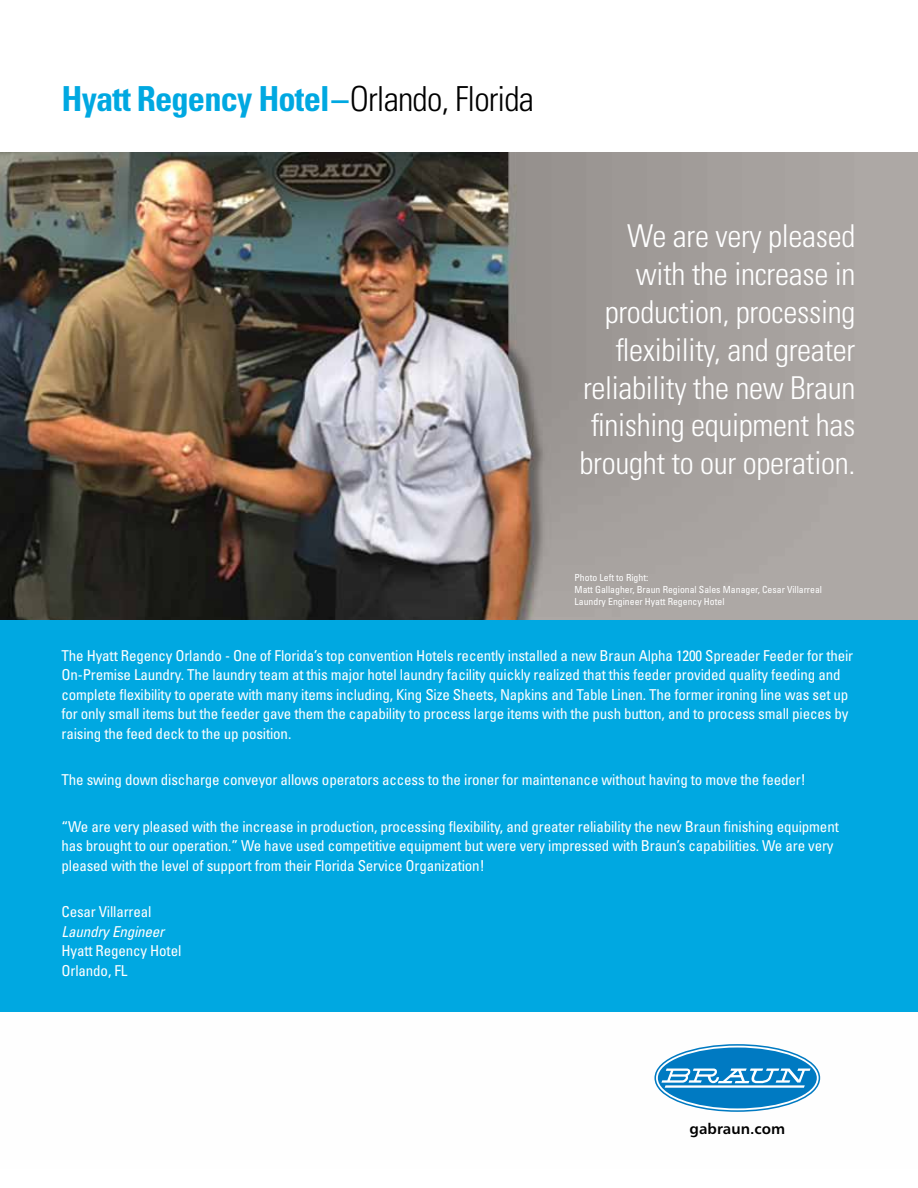
<style>
.page{position:relative;width:918px;height:1188px;background:#fff}
.page>*{position:absolute;margin:0;border:0;box-sizing:border-box;transform-origin:0 0}
.t1{font:700 condensed 34.5px "Univers";letter-spacing:-.025em;color:#00a8e1}
.t2{font:300 condensed 31.5px/37.8px "Univers";letter-spacing:-.01em;color:#fff;text-align:right}
.t3{font:condensed 15px/19.5px "Univers";letter-spacing:-.01em;color:#fff}
.t4{font:italic condensed 15px "Univers";letter-spacing:-.01em;color:#fff}
.t5{font:15px "Humanist 777 BT Bold B";color:#000}
.t6{font:condensed 9.75px/11.7px "Univers";color:#fff}
.s1{font-weight:300;color:#000}
</style>
<div class="page">
<img style="left:0;top:152px;width:918px;height:928px">
<div style="left:0;top:620px;width:918px;height:391px;background:#00a8e1"></div>
<svg style="left:654px;top:1044px;width:166px;height:68px"></svg>
<h1 class="t1" style="left:62px;top:78px;width:474px">Hyatt Regency Hotel – <span class="s1">Orlando, Florida</span></h1>
<h2 class="t2" style="left:580px;top:217px;width:277px">We are very pleased with the increase in production, processing flexibility, and greater reliability the new Braun finishing equipment has brought to our operation.</h2>
<p class="t6" style="left:575px;top:572px;width:249px">Photo Left to Right:<br>Matt Gallagher, Braun Regional Sales Manager, Cesar Villarreal<br>Laundry Engineer Hyatt Regency Hotel</p>
<p class="t3" style="left:62px;top:646px;width:793px">The Hyatt Regency Orlando - One of Florida’s top convention Hotels recently installed a new Braun Alpha 1200 Spreader Feeder for their On-Premise Laundry. The laundry team at this major hotel laundry facility quickly realized that this feeder provided quality feeding and complete flexibility to operate with many items including, King Size Sheets, Napkins and Table Linen. The former ironing line was set up for only small items but the feeder gave them the capability to process large items with the push button, and to process small pieces by raising the feed deck to the up position.</p>
<p class="t3" style="left:62px;top:770px;width:746px">The swing down discharge conveyor allows operators access to the ironer for maintenance without having to move the feeder!</p>
<p class="t3" style="left:62px;top:817px;width:779px">“We are very pleased with the increase in production, processing flexibility, and greater reliability the new Braun finishing equipment has brought to our operation.” We have used competitive equipment but were very impressed with Braun’s capabilities. We are very pleased with the level of support from their Florida Service Organization!</p>
<p class="t3" style="left:62px;top:902px;width:91px">Cesar Villarreal</p>
<p class="t4" style="left:62px;top:922px;width:104px">Laundry Engineer</p>
<p class="t3" style="left:62px;top:941px;width:121px">Hyatt Regency Hotel<br>Orlando, FL</p>
<p class="t5" style="left:690px;top:1119px;width:97px">gabraun.com</p>
</div>
